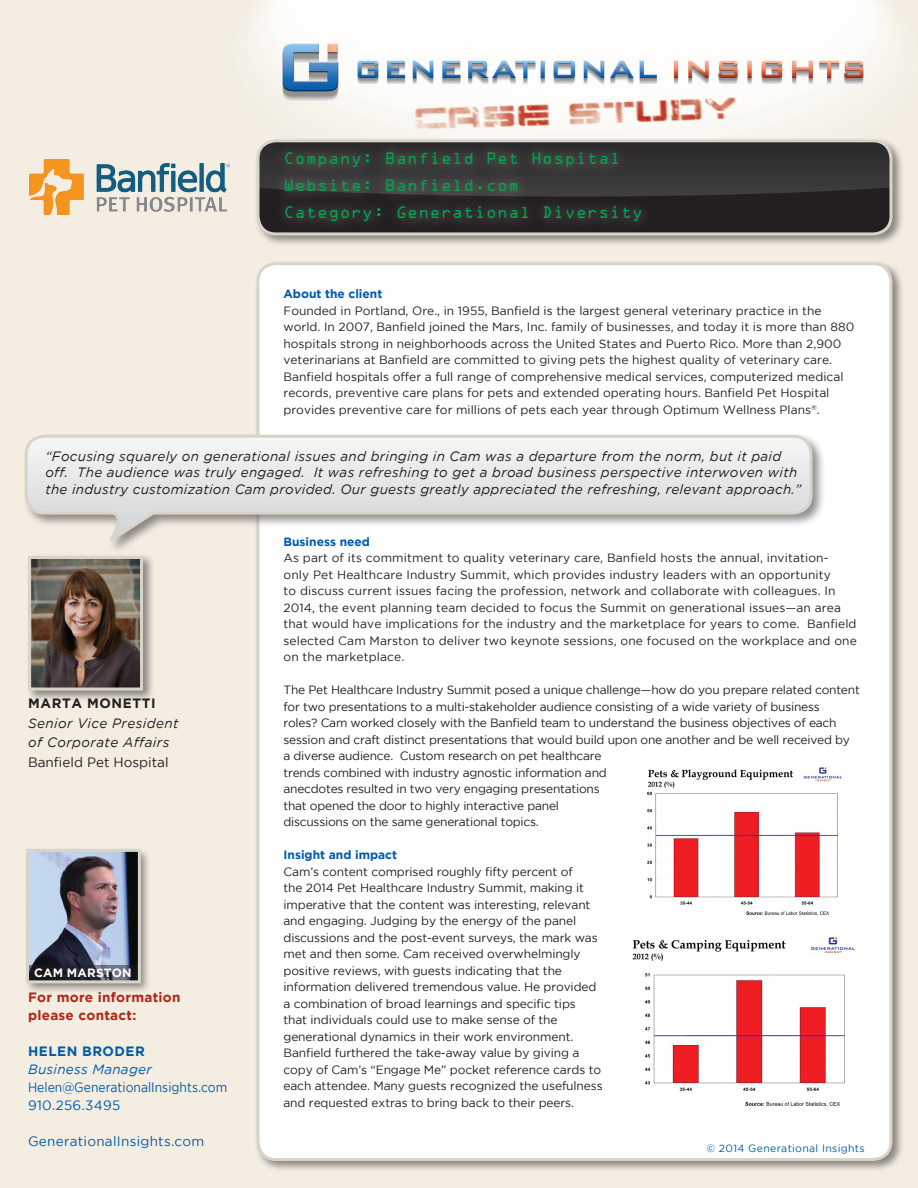
<style>
.page{position:relative;width:918px;height:1188px;background:#fff}
.page>*{position:absolute;margin:0;border:0;box-sizing:border-box;transform-origin:0 0}
.t1{font:15px "OCRA Std";letter-spacing:.03em;color:#00a54f}
.t2{font:italic 13.5px/16.2px "Gotham";letter-spacing:.02em;color:#231f20}
.t3{font:13.5px "Gotham";letter-spacing:.02em;color:#015bab}
.t4{font:700 13.5px/18px "Gotham";letter-spacing:.02em;color:#af281a}
.t5{font:13.5px "Gotham";color:#015bab;scale:.9 1}
.t6{font:13.5px "Gotham";color:#231f20}
.t7{font:italic 13.5px "Gotham";letter-spacing:.02em;color:#015bab}
.t8{font:700 13.5px "Gotham";letter-spacing:.045em;color:#231f20}
.t9{font:700 13.5px "Gotham";letter-spacing:.035em;color:#015bab}
.t10{font:12px/16.5px "Gotham";letter-spacing:-.01em;color:#231f20}
.t11{font:12px/16.5px "Gotham";letter-spacing:.01em;color:#231f20}
.t12{font:700 12px "Gotham";color:#015bab}
.t13{font:700 12px "Gotham";letter-spacing:.015em;color:#fff}
.t14{font:10.5px "Gotham";letter-spacing:.03em;color:#015bab}
</style>
<div class="page">
<img style="left:1px;top:1px;width:917px;height:1187px">
<div style="left:254px;top:259px;width:650px;height:914px;background:#231f20;opacity:.5"></div>
<div style="left:258px;top:264px;width:633px;height:895px;background:#fff;border-radius:18px"></div>
<div style="left:256px;top:262px;width:636px;height:899px;border:3px solid #d7d4c9;border-radius:18px"></div>
<div style="left:254px;top:137px;width:650px;height:110px;background:#231f20;opacity:.5"></div>
<div style="left:258px;top:197px;width:633px;height:37px;background:#231f20"></div>
<img style="left:258px;top:141px;width:633px;height:56px">
<div style="left:256px;top:139px;width:636px;height:96px;border:3px solid #d7d4c9;border-radius:18px"></div>
<div style="left:273px;top:140px;width:380px;height:93px;background:#fff;opacity:.5"></div>
<div style="left:22px;top:432px;width:804px;height:122px;background:#231f20;opacity:.5"></div>
<svg style="left:23px;top:433px;width:791px;height:113px"></svg>
<div style="left:26px;top:554px;width:129px;height:148px;background:#231f20;opacity:.5"></div>
<img style="left:32px;top:560px;width:107px;height:127px">
<div style="left:28px;top:556px;width:115px;height:135px;border:3px solid #d7d4c9"></div>
<div style="left:25px;top:848px;width:126px;height:146px;background:#231f20;opacity:.5"></div>
<img style="left:30px;top:853px;width:107px;height:113px">
<svg style="left:30px;top:966px;width:107px;height:13px"></svg>
<div style="left:26px;top:849px;width:115px;height:134px;border:3px solid #d7d4c9"></div>
<img style="left:29px;top:160px;width:200px;height:55px">
<img style="left:647px;top:767px;width:196px;height:149px">
<img style="left:632px;top:937px;width:224px;height:170px">
<p class="t1" style="left:284px;top:152px;width:339px">Company: Banfield Pet Hospital</p>
<p class="t1" style="left:284px;top:179px;width:237px">Website: Banfield.com</p>
<p class="t1" style="left:284px;top:206px;width:361px">Category: Generational Diversity</p>
<p class="t12" style="left:284px;top:287px;width:100px">About the client</p>
<p class="t10" style="left:284px;top:302px;width:572px">Founded in Portland, Ore., in 1955, Banfield is the largest general veterinary practice in the world. In 2007, Banfield joined the Mars, Inc. family of businesses, and today it is more than 880 hospitals strong in neighborhoods across the United States and Puerto Rico. More than 2,900 veterinarians at Banfield are committed to giving pets the highest quality of veterinary care.<br>Banfield hospitals offer a full range of comprehensive medical services, computerized medical records, preventive care plans for pets and extended operating hours. Banfield Pet Hospital provides preventive care for millions of pets each year through Optimum Wellness Plans<sup>®</sup>.</p>
<p class="t2" style="left:45px;top:448px;width:758px">“Focusing squarely on generational issues and bringing in Cam was a departure from the norm, but it paid off. The audience was truly engaged. It was refreshing to get a broad business perspective interwoven with the industry customization Cam provided. Our guests greatly appreciated the refreshing, relevant approach.”</p>
<p class="t8" style="left:28px;top:696px;width:129px">MARTA MONETTI</p>
<p class="t2" style="left:28px;top:713px;width:152px;line-height:19.5px">Senior Vice President of Corporate Affairs</p>
<p class="t6" style="left:28px;top:755px;width:142px">Banfield Pet Hospital</p>
<p class="t13" style="left:34px;top:966px;width:99px">CAM MARSTON</p>
<p class="t4" style="left:28px;top:988px;width:154px">For more information please contact:</p>
<p class="t9" style="left:28px;top:1043px;width:118px">HELEN BRODER</p>
<p class="t7" style="left:28px;top:1061px;width:125px">Business Manager</p>
<p class="t5" style="left:28px;top:1079px;width:223px">Helen@GenerationalInsights.com</p>
<p class="t3" style="left:28px;top:1097px;width:94px">910.256.3495</p>
<p class="t3" style="left:28px;top:1133px;width:178px">GenerationalInsights.com</p>
<p class="t12" style="left:284px;top:534px;width:88px">Business need</p>
<p class="t11" style="left:284px;top:549px;width:575px">As part of its commitment to quality veterinary care, Banfield hosts the annual, invitation&shy;only Pet Healthcare Industry Summit, which provides industry leaders with an opportunity<br>to discuss current issues facing the profession, network and collaborate with colleagues. In 2014, the event planning team decided to focus the Summit on generational issues—an area that would have implications for the industry and the marketplace for years to come. Banfield selected Cam Marston to deliver two keynote sessions, one focused on the workplace and one on the marketplace.</p>
<p class="t10" style="left:284px;top:681px;width:578px">The Pet Healthcare Industry Summit posed a unique challenge—how do you prepare related content for two presentations to a multi-stakeholder audience consisting of a wide variety of business<br>roles? Cam worked closely with the Banfield team to understand the business objectives of each session and craft distinct presentations that would build upon one another and be well received by a diverse audience. Custom research on pet healthcare<br>trends combined with industry agnostic information and<br>anecdotes resulted in two very engaging presentations<br>that opened the door to highly interactive panel<br>discussions on the same generational topics.</p>
<p class="t12" style="left:284px;top:848px;width:115px">Insight and impact</p>
<p class="t10" style="left:284px;top:863px;width:321px">Cam’s content comprised roughly fifty percent of<br>the 2014 Pet Healthcare Industry Summit, making it imperative that the content was interesting, relevant and engaging. Judging by the energy of the panel discussions and the post-event surveys, the mark was met and then some. Cam received overwhelmingly positive reviews, with guests indicating that the information delivered tremendous value. He provided a combination of broad learnings and specific tips<br>that individuals could use to make sense of the generational dynamics in their work environment.<br>Banfield furthered the take-away value by giving a copy of Cam’s “Engage Me” pocket reference cards to each attendee. Many guests recognized the usefulness and requested extras to bring back to their peers.</p>
<p class="t14" style="left:706px;top:1142px;width:160px">© 2014 Generational Insights</p>
</div>
